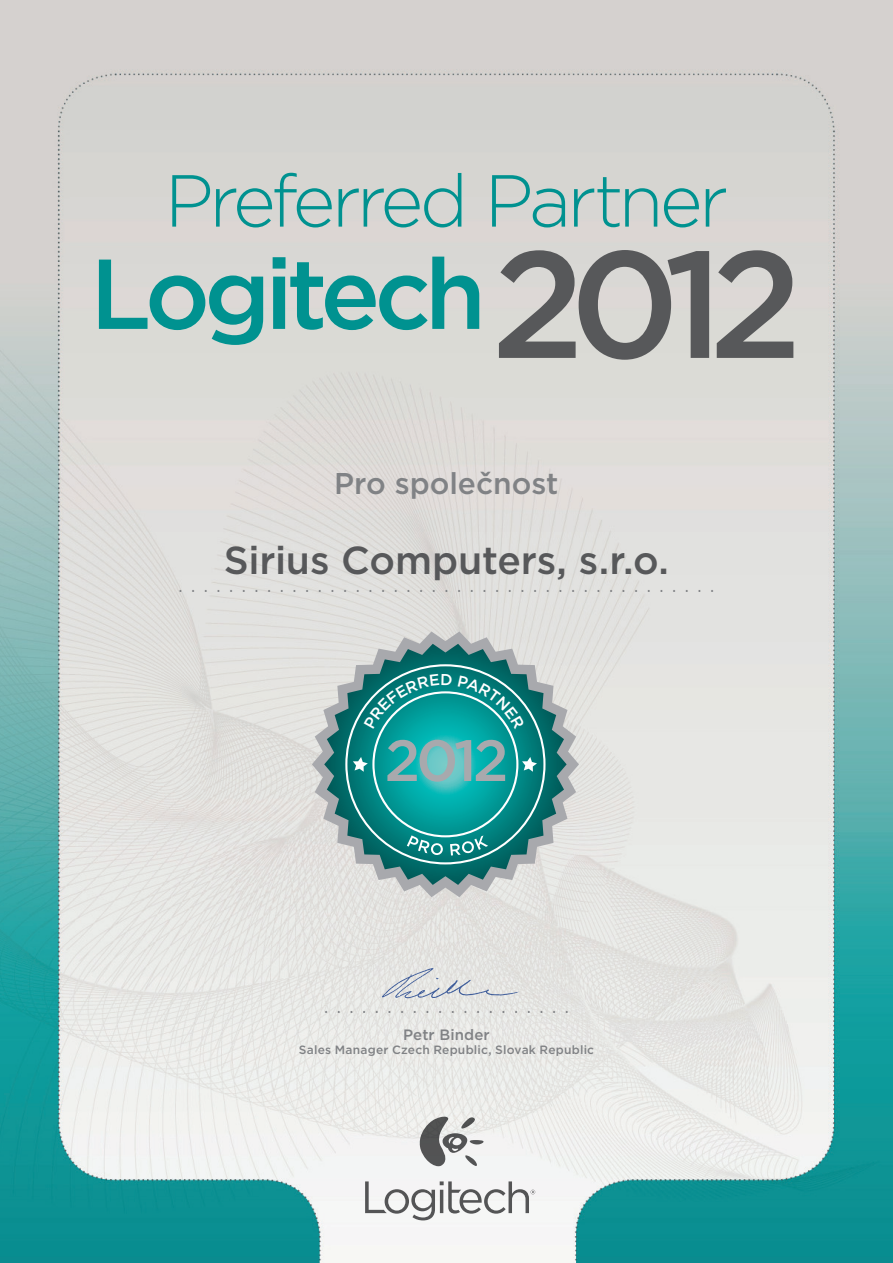
<style>
.page{position:relative;width:893px;height:1263px;background:#fff}
.page>*{position:absolute;margin:0;border:0;box-sizing:border-box;transform-origin:0 0}
.t1{font:500 151.5px "Gotham";color:#57585a}
.t2{font:500 99px "Gotham";letter-spacing:-.065em;color:#009290}
.t3{font:300 73.5px "Gotham";letter-spacing:-.06em;color:#009290}
.t4{font:500 58.05px "Gotham";color:#a8a9ad}
.t5{font:500 39px "Gotham";letter-spacing:-.005em;color:#57585a}
.t6{font:500 30px "Gotham";letter-spacing:-.005em;color:#808285}
.t7{font:300 24px "Gotham";color:#808285}
.t8{font:500 15px "Gotham";letter-spacing:.01em;color:#808285}
.t9{font:500 12px "Gotham";letter-spacing:.02em;color:#808285}
</style>
<div class="page">
<img style="left:0;top:0;width:893px;height:1263px">
<svg style="left:312px;top:631px;width:267px;height:266px;background:#d9d9d7"></svg>
<svg style="left:324px;top:644px;width:243px;height:241px;background:#91adac"></svg>
<img style="left:468px;top:1140px;width:16px;height:4px">
<svg style="left:465px;top:1155px;width:13px;height:11px"></svg>
<img style="left:461px;top:1117px;width:14px;height:11px">
<img style="left:418px;top:1117px;width:30px;height:49px">
<img style="left:442px;top:1133px;width:26px;height:20px">
<img style="left:385px;top:1189px;width:24px;height:25px">
<img style="left:411px;top:1189px;width:24px;height:31px">
<img style="left:440px;top:1181px;width:4px;height:32px">
<img style="left:365px;top:1181px;width:22px;height:32px">
<img style="left:448px;top:1181px;width:13px;height:32px">
<img style="left:459px;top:1189px;width:23px;height:25px">
<img style="left:484px;top:1189px;width:22px;height:25px">
<img style="left:508px;top:1181px;width:21px;height:32px">
<svg style="left:531px;top:1190px;width:4px;height:4px"></svg>
<img style="left:370px;top:963px;width:153px;height:41px">
<svg style="left:345px;top:664px;width:200px;height:200px;background:#239695"></svg>
<h3 class="t3" style="left:165px;top:174px;width:565px">Preferred Partner</h3>
<h2 class="t2" style="left:90px;top:257px;width:398px">Logitech</h2>
<h1 class="t1" style="left:491px;top:248px;width:312px">2012</h1>
<p class="t6" style="left:334px;top:472px;width:226px">Pro společnost</p>
<h3 class="t5" style="left:224px;top:546px;width:447px">Sirius Computers, s.r.o.</h3>
<p class="t7" style="left:178px;top:575px;width:539px">...........................................</p>
<h3 class="t4" style="left:385px;top:739px;width:125px">2012</h3>
<p class="t7" style="left:323px;top:996px;width:248px">....................</p>
<p class="t8" style="left:403px;top:1029px;width:88px">Petr Binder</p>
<p class="t9" style="left:299px;top:1045px;width:297px">Sales Manager Czech Republic, Slovak Republic</p>
</div>
